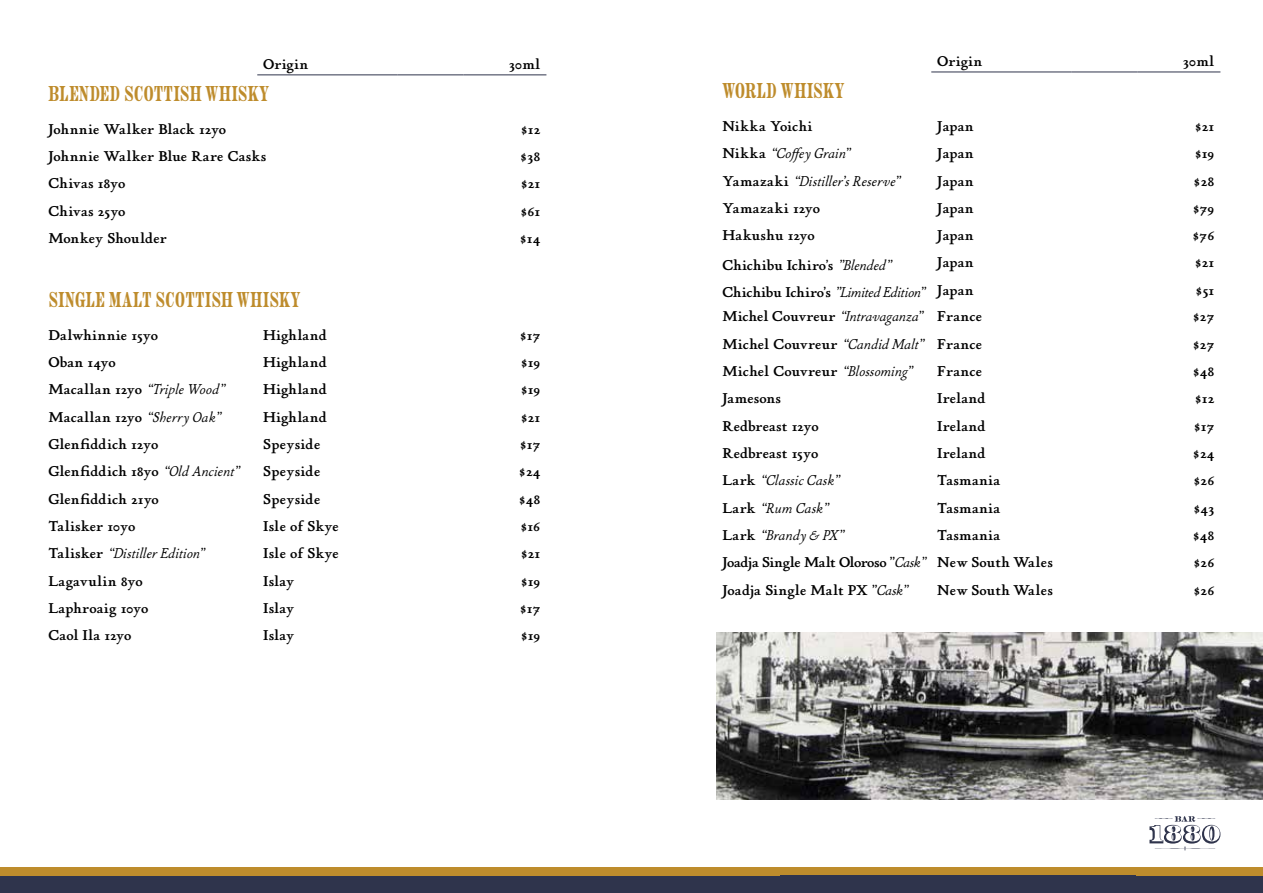
<style>
.page{position:relative;width:1263px;height:893px;background:#fff}
.page>*{position:absolute;margin:0;border:0;box-sizing:border-box;transform-origin:0 0}
.t1{font:21px "HWT Aetna Extra Cond";letter-spacing:.01em;color:#be8c2c}
.t2{font:700 15px "P22 Stickley Pro Text";letter-spacing:-.005em;color:#000}
.t3{font:italic 15px "P22 Stickley Pro Text";color:#000}
.t4{font:700 15px "P22 Stickley Pro Text";letter-spacing:-.035em;color:#000}
.t5{font:700 15px "P22 Stickley Pro Text";letter-spacing:-.03em;color:#000}
.s1{font-weight:400;font-style:italic}
.s2{font-weight:700;font-style:normal}
</style>
<div class="page">
<div style="left:0;top:876px;width:631px;height:17px;background:#2f344c"></div>
<div style="left:631px;top:876px;width:632px;height:17px;background:#2f344c"></div>
<div style="left:0;top:867px;width:631px;height:9px;background:#be8c2c"></div>
<div style="left:631px;top:867px;width:632px;height:9px;background:#be8c2c"></div>
<svg style="left:1149px;top:816px;width:71px;height:34px"></svg>
<hr style="left:257px;top:74px;width:141px;height:1px;background:#2f344c">
<hr style="left:398px;top:74px;width:65px;height:1px;background:#2f344c">
<hr style="left:463px;top:74px;width:83px;height:1px;background:#2f344c">
<img style="left:716px;top:632px;width:547px;height:167px">
<hr style="left:931px;top:72px;width:140px;height:1px;background:#2f344c">
<hr style="left:1071px;top:72px;width:66px;height:1px;background:#2f344c">
<hr style="left:1137px;top:72px;width:83px;height:1px;background:#2f344c">
<p class="t2" style="left:263px;top:55px;width:47px">Origin</p>
<p class="t2" style="left:509px;top:55px;width:33px">30ml</p>
<h1 class="t1" style="left:49px;top:81px;width:222px">BLENDED SCOTTISH WHISKY</h1>
<p class="t2" style="left:49px;top:120px;width:179px">Johnnie Walker Black 12yo</p>
<p class="t2" style="left:521px;top:120px;width:21px">$12</p>
<p class="t2" style="left:49px;top:147px;width:219px">Johnnie Walker Blue Rare Casks</p>
<p class="t2" style="left:520px;top:147px;width:22px">$38</p>
<p class="t2" style="left:49px;top:175px;width:78px">Chivas 18yo</p>
<p class="t2" style="left:521px;top:175px;width:21px">$21</p>
<p class="t2" style="left:49px;top:202px;width:79px">Chivas 25yo</p>
<p class="t2" style="left:520px;top:202px;width:22px">$61</p>
<p class="t2" style="left:49px;top:229px;width:120px">Monkey Shoulder</p>
<p class="t2" style="left:520px;top:229px;width:22px">$14</p>
<h1 class="t1" style="left:49px;top:287px;width:253px">SINGLE MALT SCOTTISH WHISKY</h1>
<p class="t2" style="left:49px;top:326px;width:111px">Dalwhinnie 15yo</p>
<p class="t2" style="left:263px;top:326px;width:65px">Highland</p>
<p class="t2" style="left:520px;top:326px;width:22px">$17</p>
<p class="t2" style="left:49px;top:353px;width:69px">Oban 14yo</p>
<p class="t2" style="left:263px;top:353px;width:65px">Highland</p>
<p class="t2" style="left:521px;top:353px;width:21px">$19</p>
<p class="t2" style="left:49px;top:381px;width:177px">Macallan 12yo <span class="s1">“Triple Wood”</span></p>
<p class="t2" style="left:263px;top:381px;width:65px">Highland</p>
<p class="t2" style="left:521px;top:381px;width:21px">$19</p>
<p class="t2" style="left:49px;top:408px;width:173px">Macallan 12yo <span class="s1">“Sherry Oak”</span></p>
<p class="t2" style="left:263px;top:408px;width:65px">Highland</p>
<p class="t2" style="left:521px;top:408px;width:21px">$21</p>
<p class="t2" style="left:49px;top:435px;width:111px">Glenfiddich 12yo</p>
<p class="t2" style="left:263px;top:435px;width:59px">Speyside</p>
<p class="t2" style="left:520px;top:435px;width:22px">$17</p>
<p class="t2" style="left:49px;top:463px;width:192px">Glenfiddich 18yo <span class="s1">“Old Ancient”</span></p>
<p class="t2" style="left:263px;top:463px;width:59px">Speyside</p>
<p class="t2" style="left:519px;top:463px;width:23px">$24</p>
<p class="t2" style="left:49px;top:490px;width:112px">Glenfiddich 21yo</p>
<p class="t2" style="left:263px;top:490px;width:59px">Speyside</p>
<p class="t2" style="left:519px;top:490px;width:23px">$48</p>
<p class="t2" style="left:49px;top:517px;width:88px">Talisker 10yo</p>
<p class="t2" style="left:263px;top:517px;width:77px">Isle of Skye</p>
<p class="t2" style="left:520px;top:517px;width:22px">$16</p>
<p class="t3" style="left:49px;top:544px;width:157px"><span class="s2">Talisker</span> “Distiller Edition”</p>
<p class="t2" style="left:263px;top:545px;width:77px">Isle of Skye</p>
<p class="t2" style="left:521px;top:545px;width:21px">$21</p>
<p class="t2" style="left:49px;top:572px;width:96px">Lagavulin 8yo</p>
<p class="t2" style="left:263px;top:572px;width:33px">Islay</p>
<p class="t2" style="left:521px;top:572px;width:21px">$19</p>
<p class="t2" style="left:49px;top:599px;width:102px">Laphroaig 10yo</p>
<p class="t2" style="left:263px;top:599px;width:33px">Islay</p>
<p class="t2" style="left:520px;top:599px;width:22px">$17</p>
<p class="t2" style="left:49px;top:626px;width:84px">Caol Ila 12yo</p>
<p class="t2" style="left:263px;top:626px;width:33px">Islay</p>
<p class="t2" style="left:521px;top:626px;width:21px">$19</p>
<p class="t2" style="left:937px;top:52px;width:47px">Origin</p>
<p class="t2" style="left:1183px;top:52px;width:33px">30ml</p>
<h1 class="t1" style="left:722px;top:78px;width:123px">WORLD WHISKY</h1>
<p class="t2" style="left:722px;top:117px;width:92px">Nikka Yoichi</p>
<p class="t2" style="left:937px;top:117px;width:38px">Japan</p>
<p class="t2" style="left:1195px;top:117px;width:21px">$21</p>
<p class="t3" style="left:722px;top:144px;width:129px"><span class="s2">Nikka</span> “Coffey Grain”</p>
<p class="t2" style="left:937px;top:145px;width:38px">Japan</p>
<p class="t2" style="left:1195px;top:145px;width:21px">$19</p>
<p class="t3" style="left:722px;top:172px;width:179px"><span class="s2">Yamazaki</span> “Distiller’s Reserve”</p>
<p class="t2" style="left:937px;top:172px;width:38px">Japan</p>
<p class="t2" style="left:1193px;top:172px;width:22px">$28</p>
<p class="t2" style="left:722px;top:199px;width:99px">Yamazaki 12yo</p>
<p class="t2" style="left:937px;top:199px;width:38px">Japan</p>
<p class="t2" style="left:1193px;top:199px;width:23px">$79</p>
<p class="t2" style="left:722px;top:226px;width:94px">Hakushu 12yo</p>
<p class="t2" style="left:937px;top:226px;width:38px">Japan</p>
<p class="t2" style="left:1192px;top:226px;width:23px">$76</p>
<p class="t2" style="left:722px;top:256px;width:170px">Chichibu Ichiro's <span class="s1">"Blended"</span></p>
<p class="t2" style="left:937px;top:254px;width:38px">Japan</p>
<p class="t2" style="left:1195px;top:254px;width:21px">$21</p>
<p class="t5" style="left:722px;top:283px;width:253px">Chichibu Ichiro's <span class="s1">"Limited Edition"</span> Japan</p>
<p class="t2" style="left:1195px;top:281px;width:21px">$51</p>
<p class="t2" style="left:722px;top:308px;width:261px">Michel Couvreur <span class="s1">“Intravaganza”</span> France</p>
<p class="t2" style="left:1193px;top:308px;width:23px">$27</p>
<p class="t2" style="left:722px;top:335px;width:261px">Michel Couvreur <span class="s1">“Candid Malt”</span> France</p>
<p class="t2" style="left:1193px;top:335px;width:23px">$27</p>
<p class="t2" style="left:722px;top:362px;width:191px">Michel Couvreur <span class="s1">“Blossoming”</span></p>
<p class="t2" style="left:937px;top:362px;width:47px">France</p>
<p class="t2" style="left:1193px;top:362px;width:23px">$48</p>
<p class="t2" style="left:722px;top:390px;width:60px">Jamesons</p>
<p class="t2" style="left:937px;top:390px;width:50px">Ireland</p>
<p class="t2" style="left:1195px;top:390px;width:21px">$12</p>
<p class="t2" style="left:722px;top:417px;width:98px">Redbreast 12yo</p>
<p class="t2" style="left:937px;top:417px;width:50px">Ireland</p>
<p class="t2" style="left:1194px;top:417px;width:22px">$17</p>
<p class="t2" style="left:722px;top:444px;width:97px">Redbreast 15yo</p>
<p class="t2" style="left:937px;top:444px;width:50px">Ireland</p>
<p class="t2" style="left:1193px;top:444px;width:23px">$24</p>
<p class="t3" style="left:722px;top:471px;width:118px"><span class="s2">Lark</span> “Classic Cask”</p>
<p class="t2" style="left:937px;top:472px;width:65px">Tasmania</p>
<p class="t2" style="left:1193px;top:472px;width:22px">$26</p>
<p class="t3" style="left:722px;top:499px;width:107px"><span class="s2">Lark</span> “Rum Cask”</p>
<p class="t2" style="left:937px;top:499px;width:65px">Tasmania</p>
<p class="t2" style="left:1193px;top:499px;width:22px">$43</p>
<p class="t3" style="left:722px;top:526px;width:122px"><span class="s2">Lark</span> “Brandy &amp; PX”</p>
<p class="t2" style="left:937px;top:526px;width:65px">Tasmania</p>
<p class="t2" style="left:1193px;top:526px;width:23px">$48</p>
<p class="t4" style="left:722px;top:553px;width:332px">Joadja Single Malt Oloroso "<span class="s1">Cask"</span> New South Wales</p>
<p class="t2" style="left:1193px;top:553px;width:22px">$26</p>
<p class="t2" style="left:722px;top:581px;width:186px">Joadja Single Malt PX "<span class="s1">Cask"</span></p>
<p class="t2" style="left:937px;top:581px;width:117px">New South Wales</p>
<p class="t2" style="left:1193px;top:581px;width:22px">$26</p>
</div>
